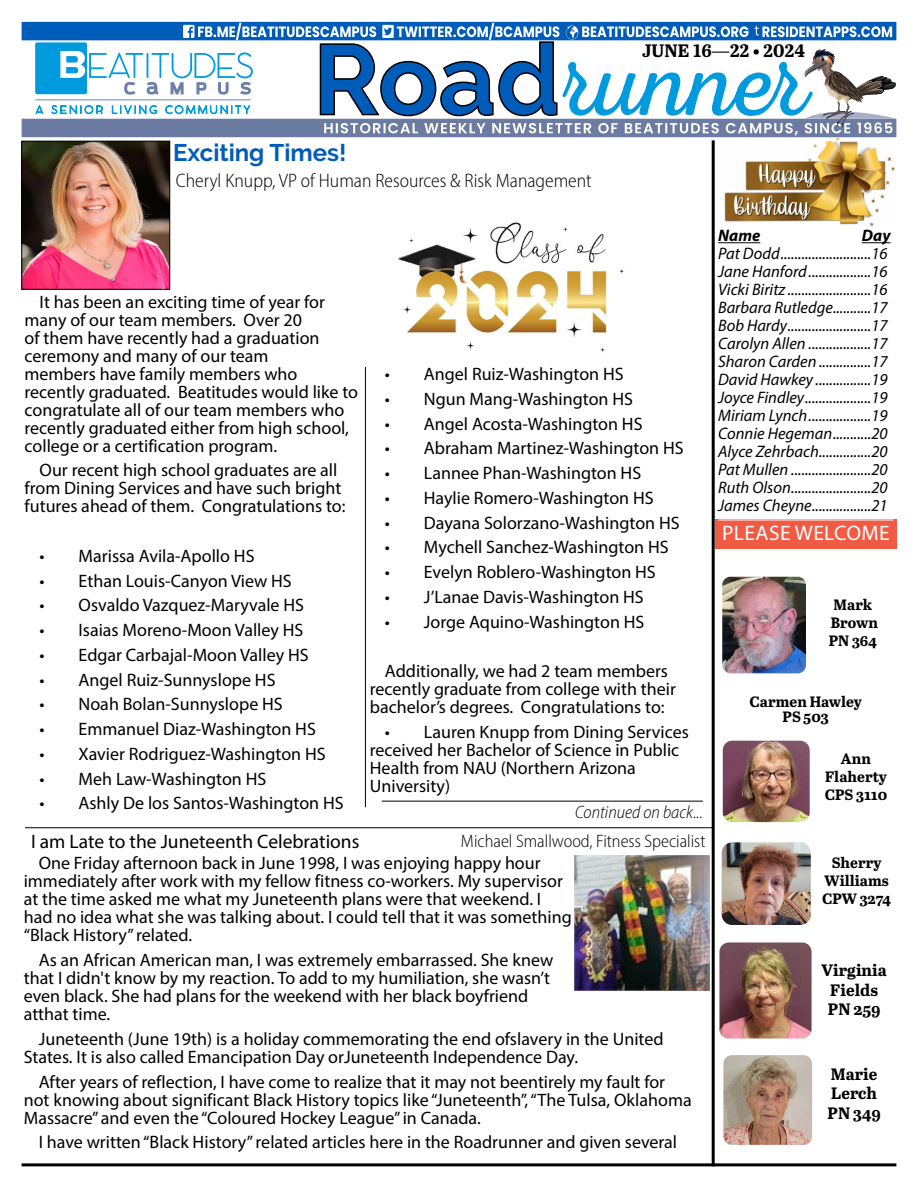
<style>
.page{position:relative;width:918px;height:1188px;background:#fff}
.page>*{position:absolute;margin:0;border:0;box-sizing:border-box;transform-origin:0 0}
.t1{font:700 24px "Raleway";color:#005cb9}
.t2{font:21px "Myriad Pro";letter-spacing:.02em;color:#fff}
.t3{font:300 semi-condensed 19.5px "Myriad Pro";color:#000}
.t4{font:19.5px "Myriad Pro";color:#000}
.t5{font:18px/18px "Myriad Pro";color:#000}
.t6{font:300 semi-condensed 18px "Myriad Pro";color:#000}
.t7{font:italic 300 semi-condensed 18px "Myriad Pro";color:#000}
.t8{font:700 18px "Abril Text";letter-spacing:.01em;color:#000}
.t9{font:italic 16.65px/18px "Myriad Pro";color:#000;text-align:justify}
.t10{font:italic 700 16.65px "Myriad Pro";color:#000}
.t11{font:700 16.5px/19.5px "Abril Text";color:#000;text-align:center}
.t12{font:700 15px/18px "Abril Text";color:#000;text-align:center}
</style>
<div class="page">
<div style="left:22px;top:119px;width:874px;height:18px;background:#6c7ba1"></div>
<hr style="left:712px;top:140px;width:3px;height:1026px;background:#000">
<div style="left:22px;top:22px;width:874px;height:18px;background:#005cb9"></div>
<hr style="left:22px;top:1163px;width:874px;height:3px;background:#000">
<svg style="left:35px;top:23px;width:861px;height:112px"></svg>
<hr style="left:35px;top:99px;width:215px;height:1px;background:#6b80aa">
<hr style="left:718px;top:242px;width:42px;height:1px;background:#000">
<svg style="left:862px;top:242px;width:29px;height:1px"></svg>
<div style="left:715px;top:519px;width:182px;height:30px;background:#f15b43"></div>
<hr style="left:718px;top:520px;width:176px;height:1px;background:#fff">
<hr style="left:25px;top:827px;width:688px;height:1px;background:#000">
<img style="left:715px;top:137px;width:182px;height:89px">
<hr style="left:382px;top:801px;width:321px;height:1px;background:#000">
<img style="left:575px;top:856px;width:134px;height:135px">
<img style="left:722px;top:577px;width:84px;height:96px">
<img style="left:723px;top:741px;width:87px;height:81px">
<img style="left:722px;top:842px;width:89px;height:83px">
<img style="left:723px;top:1055px;width:89px;height:90px">
<img style="left:719px;top:942px;width:93px;height:97px">
<img style="left:24px;top:143px;width:144px;height:144px">
<div style="left:22px;top:141px;width:148px;height:148px;border:1px solid #000"></div>
<hr style="left:365px;top:366px;width:1px;height:441px;background:#000">
<img style="left:398px;top:222px;width:226px;height:130px">
<h1 class="t1" style="left:173px;top:139px;width:175px">Exciting Times!</h1>
<p class="t3" style="left:176px;top:169px;width:417px">Cheryl Knupp, VP of Human Resources &amp; Risk Management</p>
<p class="t8" style="left:642px;top:38px;width:164px">JUNE 16—22 • 2024</p>
<p class="t5" style="left:25px;top:292px;width:335px;text-indent:15px">It has been an exciting time of year for many of our team members. Over 20<br>of them have recently had a graduation ceremony and many of our team<br>members have family members who recently graduated. Beatitudes would like to congratulate all of our team members who recently graduated either from high school, college or a certification program.</p>
<p class="t5" style="left:25px;top:461px;width:322px;text-align:center">Our recent high school graduates are all from Dining Services and have such bright futures ahead of them. Congratulations to:</p>
<p class="t5" style="left:40px;top:547px;width:216px">• Marissa Avila-Apollo HS</p>
<p class="t5" style="left:40px;top:571px;width:254px">• Ethan Louis-Canyon View HS</p>
<p class="t5" style="left:40px;top:596px;width:266px">• Osvaldo Vazquez-Maryvale HS</p>
<p class="t5" style="left:40px;top:621px;width:265px">• Isaias Moreno-Moon Valley HS</p>
<p class="t5" style="left:40px;top:646px;width:271px">• Edgar Carbajal-Moon Valley HS</p>
<p class="t5" style="left:40px;top:670px;width:237px">• Angel Ruiz-Sunnyslope HS</p>
<p class="t5" style="left:40px;top:695px;width:245px">• Noah Bolan-Sunnyslope HS</p>
<p class="t5" style="left:40px;top:720px;width:278px">• Emmanuel Diaz-Washington HS</p>
<p class="t5" style="left:40px;top:745px;width:288px">• Xavier Rodriguez-Washington HS</p>
<p class="t5" style="left:40px;top:769px;width:228px">• Meh Law-Washington HS</p>
<p class="t5" style="left:40px;top:794px;width:306px">• Ashly De los Santos-Washington HS</p>
<p class="t5" style="left:385px;top:365px;width:240px">• Angel Ruiz-Washington HS</p>
<p class="t5" style="left:385px;top:390px;width:250px">• Ngun Mang-Washington HS</p>
<p class="t5" style="left:385px;top:414px;width:259px">• Angel Acosta-Washington HS</p>
<p class="t5" style="left:385px;top:439px;width:300px">• Abraham Martinez-Washington HS</p>
<p class="t5" style="left:385px;top:464px;width:258px">• Lannee Phan-Washington HS</p>
<p class="t5" style="left:385px;top:489px;width:270px">• Haylie Romero-Washington HS</p>
<p class="t5" style="left:385px;top:513px;width:296px">• Dayana Solorzano-Washington HS</p>
<p class="t5" style="left:385px;top:538px;width:285px">• Mychell Sanchez-Washington HS</p>
<p class="t5" style="left:385px;top:563px;width:272px">• Evelyn Roblero-Washington HS</p>
<p class="t5" style="left:385px;top:588px;width:260px">• J’Lanae Davis-Washington HS</p>
<p class="t5" style="left:385px;top:612px;width:261px">• Jorge Aquino-Washington HS</p>
<p class="t5" style="left:370px;top:662px;width:308px;text-indent:15px">Additionally, we had 2 team members recently graduate from college with their bachelor’s degrees. Congratulations to:</p>
<p class="t5" style="left:370px;top:723px;width:321px;text-indent:15px">• Lauren Knupp from Dining Services received her Bachelor of Science in Public<br>Health from NAU (Northern Arizona<br>University)</p>
<p class="t7" style="left:575px;top:801px;width:129px">Continued on back...</p>
<p class="t4" style="left:31px;top:830px;width:330px">I am Late to the Juneteenth Celebrations</p>
<p class="t6" style="left:461px;top:830px;width:246px">Michael Smallwood, Fitness Specialist</p>
<p class="t5" style="left:24px;top:854px;width:550px;text-indent:15px">One Friday afternoon back in June 1998, I was enjoying happy hour immediately after work with my fellow fitness co-workers. My supervisor at the time asked me what my Juneteenth plans were that weekend. I had no idea what she was talking about. I could tell that it was something “Black History” related.</p>
<p class="t5" style="left:24px;top:951px;width:531px;text-indent:15px">As an African American man, I was extremely embarrassed. She knew that I didn't know by my reaction. To add to my humiliation, she wasn’t even black. She had plans for the weekend with her black boyfriend atthat time.</p>
<p class="t5" style="left:24px;top:1030px;width:641px;text-indent:15px">Juneteenth (June 19th) is a holiday commemorating the end ofslavery in the United<br>States. It is also called Emancipation Day orJuneteenth Independence Day.</p>
<p class="t5" style="left:24px;top:1072px;width:669px;text-indent:15px">After years of reflection, I have come to realize that it may not beentirely my fault for not knowing about significant Black History topics like “Juneteenth”, “The Tulsa, Oklahoma<br>Massacre” and even the “Coloured Hockey League” in Canada.</p>
<p class="t5" style="left:39px;top:1133px;width:640px">I have written “Black History” related articles here in the Roadrunner and given several</p>
<p class="t10" style="left:718px;top:225px;width:44px">Name</p>
<p class="t10" style="left:862px;top:225px;width:30px">Day</p>
<p class="t9" style="left:718px;top:244px;width:171px">Pat Dodd..........................16<br>Jane Hanford..................16<br>Vicki Biritz ........................16<br>Barbara Rutledge...........17<br>Bob Hardy........................17<br>Carolyn Allen ..................17<br>Sharon Carden ...............17<br>David Hawkey ................19<br>Joyce Findley...................19<br>Miriam Lynch..................19<br>Connie Hegeman...........20<br>Alyce Zehrbach...............20<br>Pat Mullen .......................20<br>Ruth Olson.......................20<br>James Cheyne.................21</p>
<p class="t2" style="left:722px;top:520px;width:169px">PLEASE WELCOME</p>
<p class="t12" style="left:829px;top:595px;width:51px">Mark<br>Brown<br>PN 364</p>
<p class="t12" style="left:750px;top:693px;width:114px;line-height:15px">Carmen Hawley<br>PS 503</p>
<p class="t12" style="left:825px;top:749px;width:64px">Ann<br>Flaherty<br>CPS 3110</p>
<p class="t12" style="left:822px;top:853px;width:71px">Sherry<br>Williams<br>CPW 3274</p>
<p class="t11" style="left:822px;top:960px;width:67px">Virginia<br>Fields<br>PN 259</p>
<p class="t11" style="left:827px;top:1063px;width:55px;text-align:left">Marie<br>Lerch<br>PN 349</p>
</div>
